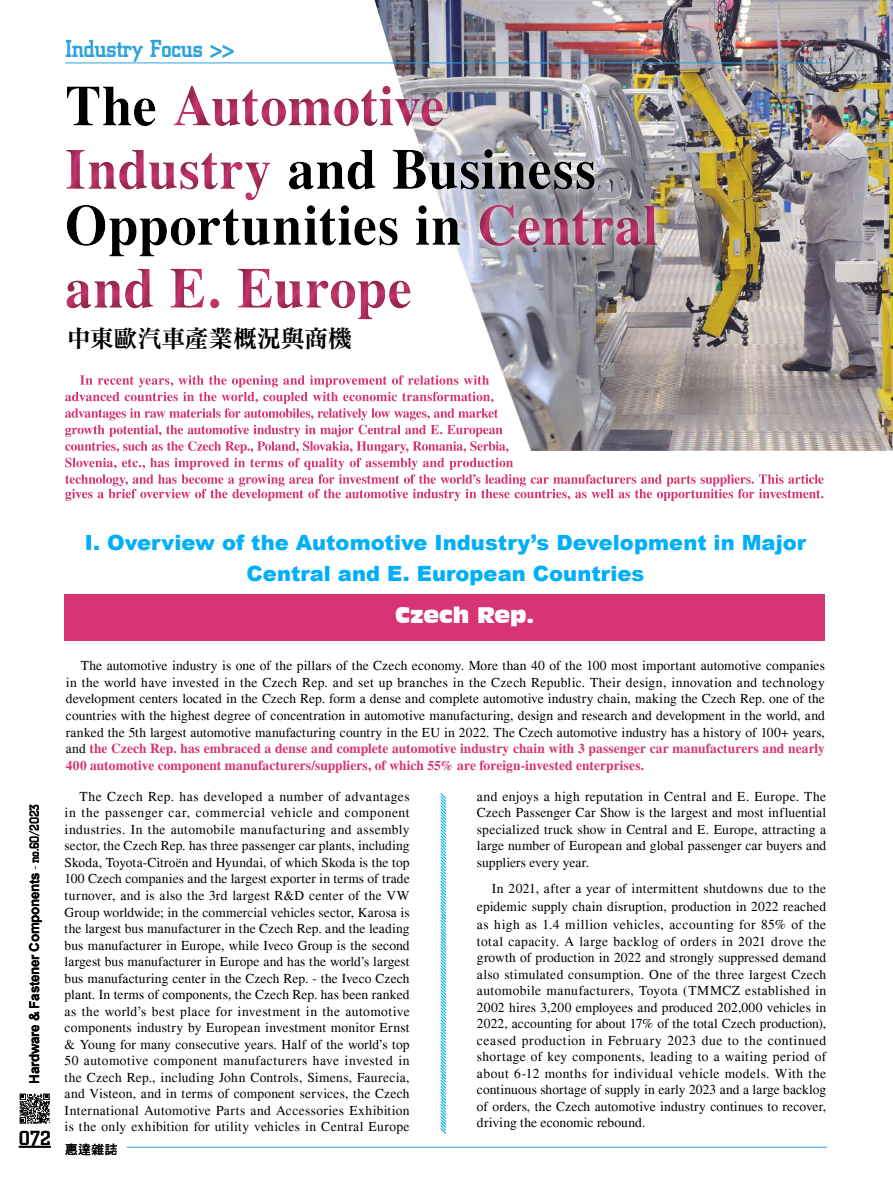
<style>
.page{position:relative;width:893px;height:1191px;background:#fff}
.page>*{position:absolute;margin:0;border:0;box-sizing:border-box;transform-origin:0 0}
.t1{font:500 25.5px "City D";letter-spacing:-.025em;color:#2da3dd}
.t2{font:24px "DF Ming Std W9";letter-spacing:-.01em;color:#000}
.t3{font:900 21px/31.5px "Arial";letter-spacing:.005em;color:#00aef9;text-align:center}
.t4{font:21px "Incised 901 BT Compact";color:#fff}
.t5{font:500 21px "City D";color:#000}
.t6{font:13.5px/16.5px "Times";letter-spacing:.015em;color:#000;text-align:justify}
.t7{font:700 13.5px "Arial";letter-spacing:-.025em;color:#000}
.t8{font:12.75px "DF Hei Std W7";color:#000}
.s1{font-family:"City D";font-weight:500}
.s2{font-weight:700;color:#d73375}
</style>
<div class="page">
<div style="left:65px;top:594px;width:760px;height:46px;background:#d73375"></div>
<img style="left:374px;top:0;width:519px;height:451px">
<svg style="left:65px;top:375px;width:759px;height:126px"></svg>
<img style="left:374px;top:76px;width:292px;height:253px">
<div style="left:65px;top:85px;width:594px;height:236px;background:#000;opacity:.5"></div>
<svg style="left:440px;top:793px;width:7px;height:341px"></svg>
<hr style="left:19px;top:1145px;width:32px;height:2px;background:#000">
<hr style="left:65px;top:63px;width:762px;height:1px;background:#2da3dd">
<hr style="left:127px;top:1147px;width:700px;height:1px;background:#2da3dd">
<svg style="left:20px;top:1093px;width:30px;height:30px"></svg>
<h1 class="t1" style="left:65px;top:35px;width:171px">Industry Focus &gt;&gt;</h1>
<h2 class="t2" style="left:67px;top:325px;width:286px">中東歐汽車產業概況與商機</h2>
<p class="t7" style="left:25px;top:1083px;width:281px;rotate:-90deg">Hardware &amp; Fastener Components <span class="s1">- no.60/2023</span></p>
<h3 class="t5" style="left:19px;top:1126px;width:33px">072</h3>
<h3 class="t3" style="left:85px;top:526px;width:723px">I. Overview of the Automotive Industry’s Development in Major<br>Central and E. European Countries</h3>
<h3 class="t4" style="left:395px;top:603px;width:140px">Czech Rep.</h3>
<p class="t6" style="left:66px;top:657px;width:761px;text-indent:15px">The automotive industry is one of the pillars of the Czech economy. More than 40 of the 100 most important automotive companies in the world have invested in the Czech Rep. and set up branches in the Czech Republic. Their design, innovation and technology development centers located in the Czech Rep. form a dense and complete automotive industry chain, making the Czech Rep. one of the countries with the highest degree of concentration in automotive manufacturing, design and research and development in the world, and ranked the 5th largest automotive manufacturing country in the EU in 2022. The Czech automotive industry has a history of 100+ years, and <span class="s2">the Czech Rep. has embraced a dense and complete automotive industry chain with 3 passenger car manufacturers and nearly 400 automotive component manufacturers/suppliers, of which 55% are foreign-invested enterprises.</span></p>
<p class="t6" style="left:65px;top:788px;width:347px;text-indent:15px">The Czech Rep. has developed a number of advantages in the passenger car, commercial vehicle and component industries. In the automobile manufacturing and assembly sector, the Czech Rep. has three passenger car plants, including Skoda, Toyota-Citroën and Hyundai, of which Skoda is the top 100 Czech companies and the largest exporter in terms of trade turnover, and is also the 3rd largest R&amp;D center of the VW Group worldwide; in the commercial vehicles sector, Karosa is the largest bus manufacturer in the Czech Rep. and the leading bus manufacturer in Europe, while Iveco Group is the second largest bus manufacturer in Europe and has the world’s largest bus manufacturing center in the Czech Rep. - the Iveco Czech plant. In terms of components, the Czech Rep. has been ranked as the world’s best place for investment in the automotive components industry by European investment monitor Ernst &amp; Young for many consecutive years. Half of the world’s top 50 automotive component manufacturers have invested in the Czech Rep., including John Controls, Simens, Faurecia, and Visteon, and in terms of component services, the Czech International Automotive Parts and Accessories Exhibition is the only exhibition for utility vehicles in Central Europe</p>
<p class="t6" style="left:477px;top:788px;width:351px">and enjoys a high reputation in Central and E. Europe. The Czech Passenger Car Show is the largest and most influential specialized truck show in Central and E. Europe, attracting a large number of European and global passenger car buyers and suppliers every year.</p>
<p class="t6" style="left:477px;top:879px;width:351px;line-height:18px;text-indent:15px">In 2021, after a year of intermittent shutdowns due to the epidemic supply chain disruption, production in 2022 reached as high as 1.4 million vehicles, accounting for 85% of the</p>
<p class="t6" style="left:477px;top:933px;width:351px">total capacity. A large backlog of orders in 2021 drove the growth of production in 2022 and strongly suppressed demand also stimulated consumption. One of the three largest Czech automobile manufacturers, Toyota (TMMCZ established in 2002 hires 3,200 employees and produced 202,000 vehicles in 2022, accounting for about 17% of the total Czech production), ceased production in February 2023 due to the continued shortage of key components, leading to a waiting period of about 6-12 months for individual vehicle models. With the continuous shortage of supply in early 2023 and a large backlog of orders, the Czech automotive industry continues to recover, driving the economic rebound.</p>
<p class="t8" style="left:65px;top:1142px;width:54px">惠達雜誌</p>
</div>
